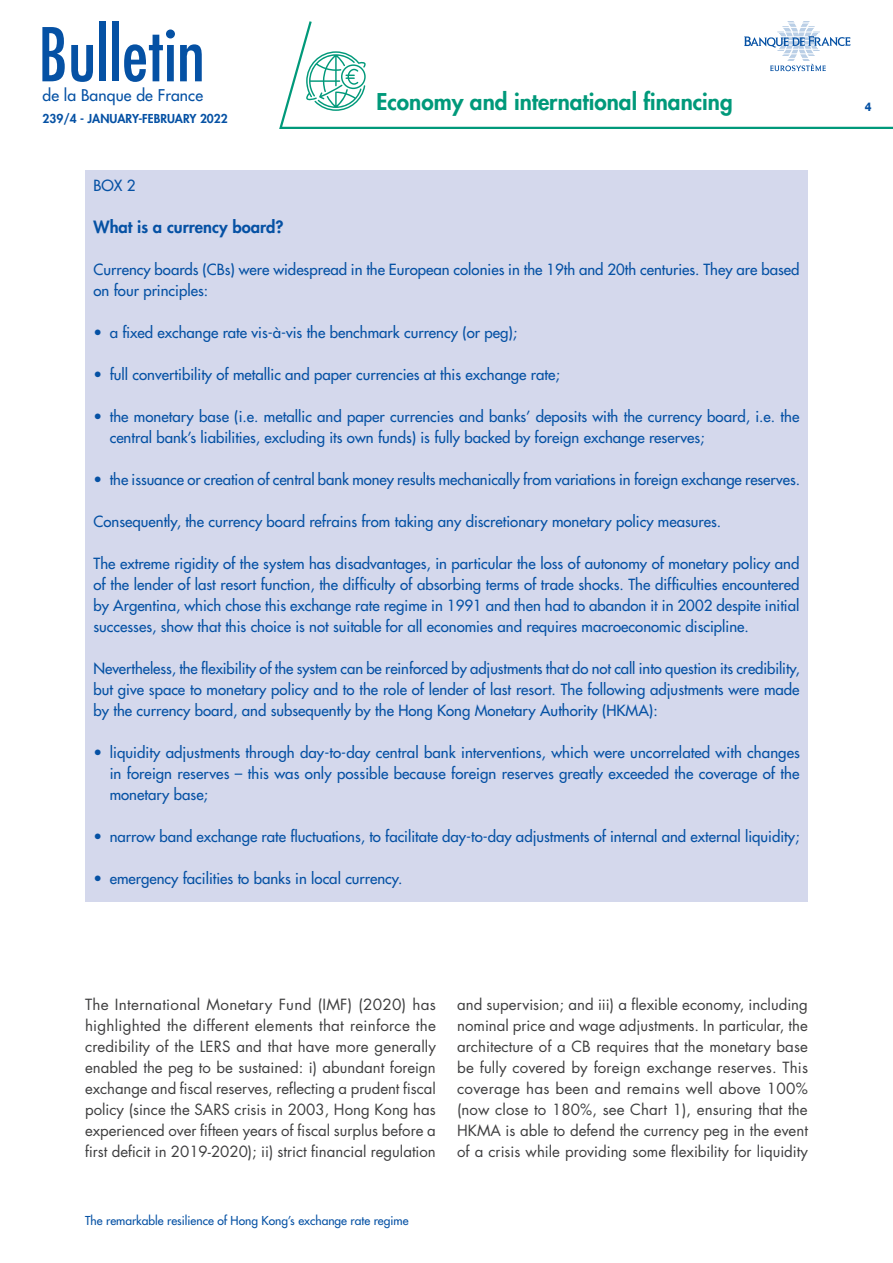
<style>
.page{position:relative;width:893px;height:1263px;background:#fff}
.page>*{position:absolute;margin:0;border:0;box-sizing:border-box;transform-origin:0 0}
.t1{font:condensed 72px "Futura Std";color:#0551a4}
.t2{font:800 22.5px "Futura Std";color:#00997a}
.t3{font:800 16.5px "Futura Std";color:#0551a4}
.t4{font:500 15.75px "Futura Std";letter-spacing:.01em;color:#0551a4}
.t5{font:500 15px/21px "Futura Std";color:#0551a4;text-align:justify}
.t6{font:15px/21px "Futura Std";color:#3e3e3f;text-align:justify}
.t7{font:500 12px "Futura Std";color:#0551a4}
.t8{font:800 12px "Futura Std";color:#0551a4}
.t9{font:800 12px "Helvetica Neue LT Std";color:#0551a4;scale:.9 1}
</style>
<div class="page">
<svg style="left:279px;top:21px;width:614px;height:108px"></svg>
<svg style="left:306px;top:51px;width:60px;height:60px"></svg>
<svg style="left:744px;top:22px;width:106px;height:49px"></svg>
<div style="left:85px;top:170px;width:723px;height:731px;background:#d4d8ec"></div>
<h1 class="t1" style="left:38px;top:12px;width:168px">Bulletin</h1>
<p class="t4" style="left:43px;top:86px;width:162px">de la Banque de France</p>
<p class="t8" style="left:43px;top:111px;width:187px">239/4 - JANUARY-FEBRUARY 2022</p>
<h2 class="t2" style="left:376px;top:88px;width:358px">Economy and international financing</h2>
<p class="t9" style="left:865px;top:99px;width:9px">4</p>
<p class="t5" style="left:94px;top:175px;width:44px">BOX 2</p>
<p class="t3" style="left:94px;top:217px;width:191px">What is a currency board?</p>
<p class="t5" style="left:94px;top:259px;width:707px">Currency boards (CBs) were widespread in the European colonies in the 19th and 20th centuries. They are based on four principles:</p>
<p class="t5" style="left:94px;top:322px;width:425px">• a fixed exchange rate vis-à-vis the benchmark currency (or peg);</p>
<p class="t5" style="left:94px;top:364px;width:468px">• full convertibility of metallic and paper currencies at this exchange rate;</p>
<p class="t5" style="left:110px;top:406px;width:691px;text-indent:-16px">• the monetary base (i.e. metallic and paper currencies and banks’ deposits with the currency board, i.e. the central bank’s liabilities, excluding its own funds) is fully backed by foreign exchange reserves;</p>
<p class="t5" style="left:94px;top:469px;width:708px">• the issuance or creation of central bank money results mechanically from variations in foreign exchange reserves.</p>
<p class="t5" style="left:94px;top:511px;width:629px">Consequently, the currency board refrains from taking any discretionary monetary policy measures.</p>
<p class="t5" style="left:94px;top:553px;width:707px">The extreme rigidity of the system has disadvantages, in particular the loss of autonomy of monetary policy and of the lender of last resort function, the difficulty of absorbing terms of trade shocks. The difficulties encountered by Argentina, which chose this exchange rate regime in 1991 and then had to abandon it in 2002 despite initial successes, show that this choice is not suitable for all economies and requires macroeconomic discipline.</p>
<p class="t5" style="left:94px;top:658px;width:708px">Nevertheless, the flexibility of the system can be reinforced by adjustments that do not call into question its credibility, but give space to monetary policy and to the role of lender of last resort. The following adjustments were made by the currency board, and subsequently by the Hong Kong Monetary Authority (HKMA):</p>
<p class="t5" style="left:110px;top:742px;width:692px;text-indent:-16px">• liquidity adjustments through day-to-day central bank interventions, which were uncorrelated with changes in foreign reserves – this was only possible because foreign reserves greatly exceeded the coverage of the monetary base;</p>
<p class="t5" style="left:94px;top:826px;width:707px">• narrow band exchange rate fluctuations, to facilitate day-to-day adjustments of internal and external liquidity;</p>
<p class="t5" style="left:94px;top:868px;width:310px">• emergency facilities to banks in local currency.</p>
<p class="t6" style="left:85px;top:994px;width:352px">The International Monetary Fund (IMF) (2020) has highlighted the different elements that reinforce the credibility of the LERS and that have more generally enabled the peg to be sustained: i) abundant foreign exchange and fiscal reserves, reflecting a prudent fiscal policy (since the SARS crisis in 2003, Hong Kong has experienced over fifteen years of fiscal surplus before a first deficit in 2019-2020); ii) strict financial regulation</p>
<p class="t6" style="left:457px;top:994px;width:352px">and supervision; and iii) a flexible economy, including nominal price and wage adjustments. In particular, the architecture of a CB requires that the monetary base be fully covered by foreign exchange reserves. This coverage has been and remains well above 100% (now close to 180%, see Chart 1), ensuring that the HKMA is able to defend the currency peg in the event of a crisis while providing some flexibility for liquidity</p>
<p class="t7" style="left:85px;top:1213px;width:325px">The remarkable resilience of Hong Kong’s exchange rate regime</p>
</div>
